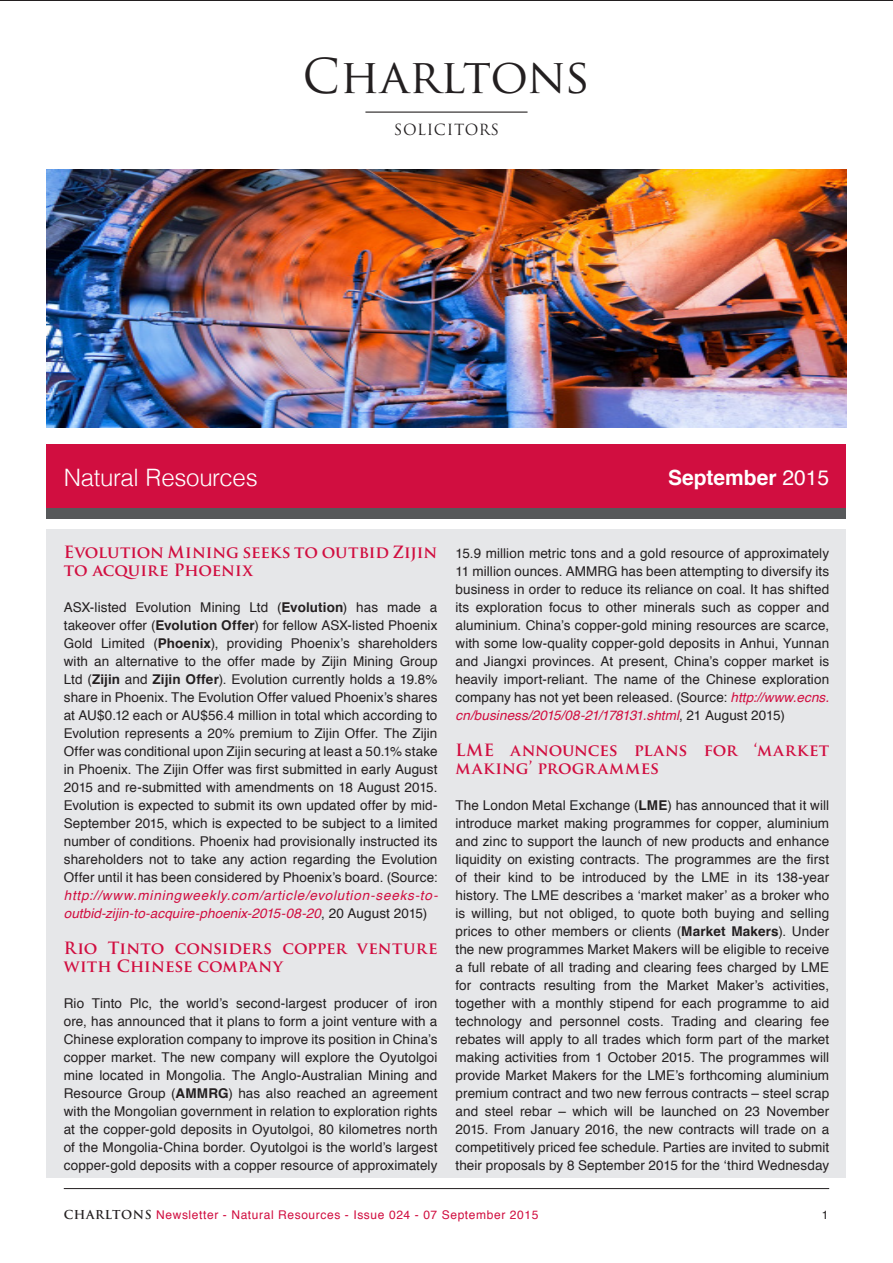
<style>
.page{position:relative;width:893px;height:1263px;background:#fff}
.page>*{position:absolute;margin:0;border:0;box-sizing:border-box;transform-origin:0 0}
.t1{font:46.8px "Trajan Pro";color:#231f20}
.body_text{font:300 24px "Helvetica";letter-spacing:-.015em;color:#fff}
.t2{font:700 21px "Helvetica";color:#fff}
.body_text-2{font:700 16.5px/18px "Trajan Pro";color:#d10e40}
.Body_title{font:700 16.5px/18px "Trajan Pro";letter-spacing:-.005em;color:#d10e40}
.t3{font:15px "Trajan Pro";letter-spacing:.04em;color:#231f20}
.body_text-3{font:13.5px/18px "Helvetica";letter-spacing:.01em;color:#231f20;text-align:justify}
.t4{font:12px "Helvetica";letter-spacing:.05em;color:#d10e40}
.t5{font:12px "Helvetica";color:#231f20}
.s1{font-weight:400}
.s2{font-weight:700}
.s3{font-style:italic;color:#d10e40}
.s4{font-family:"Trajan Pro";font-weight:700;color:#231f20}
</style>
<div class="page">
<hr style="left:64px;top:1188px;width:765px;height:1px;background:#231f20">
<hr style="left:365px;top:112px;width:162px;height:1px;background:#231f20">
<div style="left:47px;top:444px;width:799px;height:64px;background:#d10e40"></div>
<div style="left:47px;top:508px;width:799px;height:11px;background:#57585a"></div>
<div style="left:47px;top:529px;width:799px;height:649px;background:#e6e7e9"></div>
<img style="left:47px;top:170px;width:799px;height:257px">
<h1 class="t1" style="left:303px;top:47px;width:289px">Charltons</h1>
<p class="t3" style="left:394px;top:120px;width:107px">SOLICITORS</p>
<p class="body_text" style="left:64px;top:457px;width:195px">Natural Resources</p>
<p class="t2" style="left:668px;top:460px;width:163px">September <span class="s1">2015</span></p>
<p class="Body_title" style="left:64px;top:543px;width:375px">Evolution Mining seeks to outbid Zijin to acquire Phoenix</p>
<p class="body_text-3" style="left:64px;top:599px;width:375px">ASX-listed Evolution Mining Ltd (<span class="s2">Evolution</span>) has made a takeover offer (<span class="s2">Evolution Offer</span>) for fellow ASX-listed Phoenix Gold Limited (<span class="s2">Phoenix</span>), providing Phoenix’s shareholders with an alternative to the offer made by Zijin Mining Group Ltd (<span class="s2">Zijin</span> and <span class="s2">Zijin Offer</span>). Evolution currently holds a 19.8% share in Phoenix. The Evolution Offer valued Phoenix’s shares at AU$0.12 each or AU$56.4 million in total which according to Evolution represents a 20% premium to Zijin Offer. The Zijin Offer was conditional upon Zijin securing at least a 50.1% stake in Phoenix. The Zijin Offer was first submitted in early August 2015 and re-submitted with amendments on 18 August 2015.<br>Evolution is expected to submit its own updated offer by mid-September 2015, which is expected to be subject to a limited number of conditions. Phoenix had provisionally instructed its shareholders not to take any action regarding the Evolution Offer until it has been considered by Phoenix’s board. (Source: <span class="s3">http://www.miningweekly.com/article/evolution-seeks-to&shy;outbid-zijin-to-acquire-phoenix-2015-08-20</span>, 20 August 2015)</p>
<p class="body_text-2" style="left:64px;top:939px;width:375px">Rio Tinto considers copper venture with Chinese company</p>
<p class="body_text-3" style="left:64px;top:995px;width:375px">Rio Tinto Plc, the world’s second-largest producer of iron ore, has announced that it plans to form a joint venture with a Chinese exploration company to improve its position in China’s copper market. The new company will explore the Oyutolgoi mine located in Mongolia. The Anglo-Australian Mining and Resource Group (<span class="s2">AMMRG</span>) has also reached an agreement with the Mongolian government in relation to exploration rights at the copper-gold deposits in Oyutolgoi, 80 kilometres north of the Mongolia-China border. Oyutolgoi is the world’s largest copper-gold deposits with a copper resource of approximately</p>
<p class="body_text-3" style="left:455px;top:545px;width:375px">15.9 million metric tons and a gold resource of approximately 11 million ounces. AMMRG has been attempting to diversify its business in order to reduce its reliance on coal. It has shifted its exploration focus to other minerals such as copper and aluminium. China’s copper-gold mining resources are scarce, with some low-quality copper-gold deposits in Anhui, Yunnan and Jiangxi provinces. At present, China’s copper market is heavily import-reliant. The name of the Chinese exploration company has not yet been released. (Source: <span class="s3">http://www.ecns. cn/business/2015/08-21/178131.shtml</span>, 21 August 2015)</p>
<p class="body_text-2" style="left:455px;top:741px;width:375px">LME announces plans for ‘market making’ programmes</p>
<p class="body_text-3" style="left:455px;top:797px;width:375px">The London Metal Exchange (<span class="s2">LME</span>) has announced that it will introduce market making programmes for copper, aluminium and zinc to support the launch of new products and enhance liquidity on existing contracts. The programmes are the first of their kind to be introduced by the LME in its 138-year history. The LME describes a ‘market maker’ as a broker who is willing, but not obliged, to quote both buying and selling prices to other members or clients (<span class="s2">Market Makers</span>). Under the new programmes Market Makers will be eligible to receive a full rebate of all trading and clearing fees charged by LME for contracts resulting from the Market Maker’s activities, together with a monthly stipend for each programme to aid technology and personnel costs. Trading and clearing fee rebates will apply to all trades which form part of the market making activities from 1 October 2015. The programmes will provide Market Makers for the LME’s forthcoming aluminium premium contract and two new ferrous contracts – steel scrap and steel rebar – which will be launched on 23 November 2015. From January 2016, the new contracts will trade on a competitively priced fee schedule. Parties are invited to submit their proposals by 8 September 2015 for the ‘third Wednesday</p>
<p class="t4" style="left:64px;top:1206px;width:476px"><span class="s4">CHARLTONS</span> Newsletter - Natural Resources - Issue 024 - 07 September 2015</p>
<p class="t5" style="left:822px;top:1206px;width:8px">1</p>
</div>
